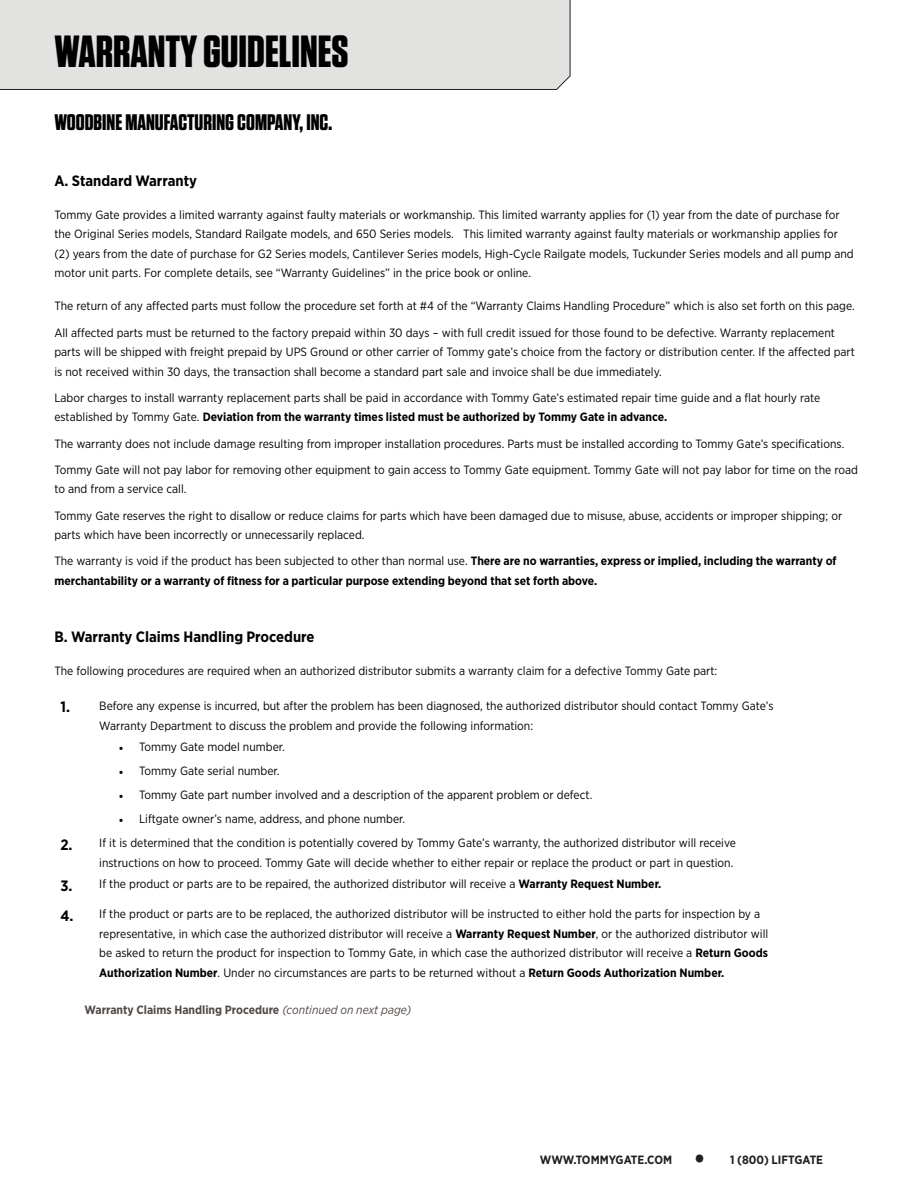
<style>
.page{position:relative;width:918px;height:1188px;background:#fff}
.page>*{position:absolute;margin:0;border:0;box-sizing:border-box;transform-origin:0 0}
.t1{font:700 45px "Tungsten";color:#000}
.t2{font:700 22.5px "Tungsten";color:#000}
.t3{font:700 15px "Gotham Narrow";color:#000}
.t4{font:12px/19.5px "Gotham Narrow";color:#000}
.t5{font:700 12px "Gotham Narrow";color:#000}
.t6{font:700 12px "Gotham Narrow";color:#524a47}
.t7{font:700 12px "Gotham Narrow";color:#231f20}
.s1{font-weight:700}
.s2{font-weight:700;font-size:15px}
.s3{font-family:"Minion Pro"}
.s4{font-weight:400;font-style:italic}
.s5{font-size:27px}
</style>
<div class="page">
<div style="left:0;top:0;width:571px;height:90px;background:#e2e2e1"></div>
<h1 class="t1" style="left:54px;top:28px;width:295px">WARRANTY GUIDELINES</h1>
<h2 class="t2" style="left:54px;top:111px;width:279px">WOODBINE MANUFACTURING COMPANY, INC.</h2>
<p class="t3" style="left:54px;top:171px;width:144px">A. Standard Warranty</p>
<p class="t4" style="left:54px;top:205px;width:801px">Tommy Gate provides a limited warranty against faulty materials or workmanship. This limited warranty applies for (1) year from the date of purchase for the Original Series models, Standard Railgate models, and 650 Series models. This limited warranty against faulty materials or workmanship applies for (2) years from the date of purchase for G2 Series models, Cantilever Series models, High-Cycle Railgate models, Tuckunder Series models and all pump and motor unit parts. For complete details, see “Warranty Guidelines” in the price book or online.</p>
<p class="t4" style="left:54px;top:293px;width:802px;line-height:26.2px">The return of any affected parts must follow the procedure set forth at #4 of the “Warranty Claims Handling Procedure” which is also set forth on this page.<br>All affected parts must be returned to the factory prepaid within 30 days – with full credit issued for those found to be defective. Warranty replacement</p>
<p class="t4" style="left:54px;top:342px;width:802px">parts will be shipped with freight prepaid by UPS Ground or other carrier of Tommy gate’s choice from the factory or distribution center. If the affected part is not received within 30 days, the transaction shall become a standard part sale and invoice shall be due immediately.</p>
<p class="t4" style="left:54px;top:388px;width:767px">Labor charges to install warranty replacement parts shall be paid in accordance with Tommy Gate’s estimated repair time guide and a flat hourly rate established by Tommy Gate. <span class="s1">Deviation from the warranty times listed must be authorized by Tommy Gate in advance.</span></p>
<p class="t4" style="left:54px;top:430px;width:805px;line-height:26.2px">The warranty does not include damage resulting from improper installation procedures. Parts must be installed according to Tommy Gate’s specifications.<br>Tommy Gate will not pay labor for removing other equipment to gain access to Tommy Gate equipment. Tommy Gate will not pay labor for time on the road</p>
<p class="t4" style="left:54px;top:476px;width:789px;line-height:26.2px">to and from a service call.<br>Tommy Gate reserves the right to disallow or reduce claims for parts which have been damaged due to misuse, abuse, accidents or improper shipping; or</p>
<p class="t4" style="left:54px;top:522px;width:784px;line-height:26.2px">parts which have been incorrectly or unnecessarily replaced.<br>The warranty is void if the product has been subjected to other than normal use. <span class="s1">There are no warranties, express or implied, including the warranty of</span></p>
<p class="t5" style="left:54px;top:573px;width:544px">merchantability or a warranty of fitness for a particular purpose extending beyond that set forth above.</p>
<p class="t3" style="left:54px;top:627px;width:262px">B. Warranty Claims Handling Procedure</p>
<p class="t4" style="left:54px;top:661px;width:665px">The following procedures are required when an authorized distributor submits a warranty claim for a defective Tommy Gate part:</p>
<p class="t4" style="left:99px;top:696px;width:676px;text-indent:-39px"><span class="s2">1.</span> Before any expense is incurred, but after the problem has been diagnosed, the authorized distributor should contact Tommy Gate’s<br>Warranty Department to discuss the problem and provide the following information:</p>
<p class="t4" style="left:119px;top:737px;width:168px"><span class="s3">•</span> Tommy Gate model number.</p>
<p class="t4" style="left:119px;top:761px;width:162px"><span class="s3">•</span> Tommy Gate serial number.</p>
<p class="t4" style="left:119px;top:785px;width:475px"><span class="s3">•</span> Tommy Gate part number involved and a description of the apparent problem or defect.</p>
<p class="t4" style="left:119px;top:809px;width:288px"><span class="s3">•</span> Liftgate owner’s name, address, and phone number.</p>
<p class="t4" style="left:60px;top:833px;width:677px;text-align:right"><span class="s2">2.</span> If it is determined that the condition is potentially covered by Tommy Gate’s warranty, the authorized distributor will receive instructions on how to proceed. Tommy Gate will decide whether to either repair or replace the product or part in question.</p>
<p class="t4" style="left:60px;top:874px;width:603px"><span class="s2">3.</span> If the product or parts are to be repaired, the authorized distributor will receive a <span class="s1">Warranty Request Number.</span></p>
<p class="t4" style="left:99px;top:904px;width:670px;text-indent:-39px"><span class="s2">4.</span> If the product or parts are to be replaced, the authorized distributor will be instructed to either hold the parts for inspection by a representative, in which case the authorized distributor will receive a <span class="s1">Warranty Request Number</span>, or the authorized distributor will be asked to return the product for inspection to Tommy Gate, in which case the authorized distributor will receive a <span class="s1">Return Goods Authorization Number</span>. Under no circumstances are parts to be returned without a <span class="s1">Return Goods Authorization Number.</span></p>
<p class="t6" style="left:85px;top:1002px;width:328px">Warranty Claims Handling Procedure <span class="s4">(continued on next page)</span></p>
<p class="t7" style="left:540px;top:1152px;width:134px">WWW.TOMMYGATE.COM</p>
<p class="t7" style="left:694px;top:1152px;width:131px"><span class="s5">•</span> 1 (800) LIFTGATE</p>
</div>
